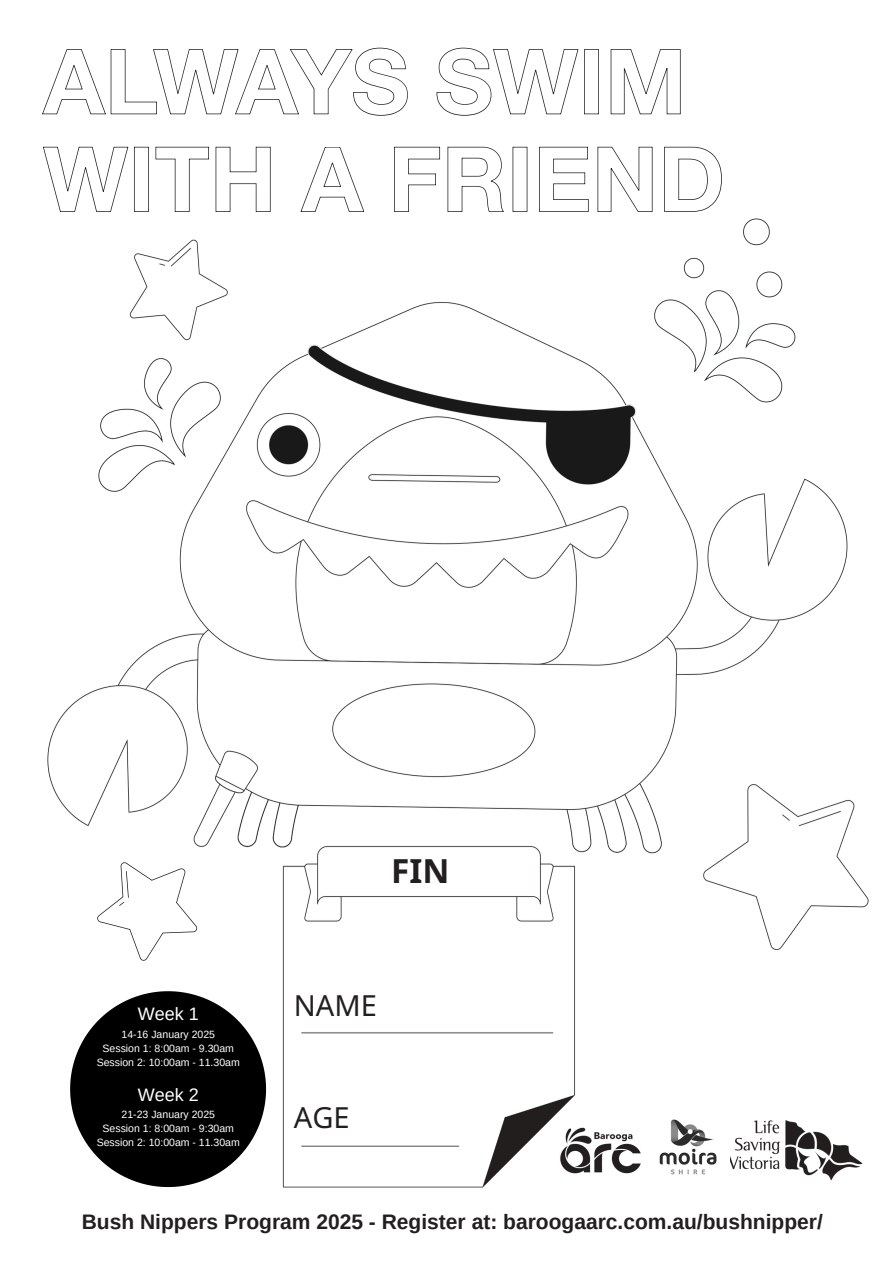
<style>
.page{position:relative;width:894px;height:1264px;background:#fff}
.page>*{position:absolute;margin:0;border:0;box-sizing:border-box;transform-origin:0 0}
.t1{font:700 33.3px "Noto Sans";color:#231f20}
.t2{font:29.1px "Noto Sans";color:#231f20}
.t3{font:700 21px "Arimo";color:#231f20}
.t4{font:18px "Arimo";color:#fff}
.t5{font:10.5px "Arimo";color:#fff}
</style>
<div class="page">
<img style="left:47px;top:218px;width:822px;height:970px">
<svg style="left:97px;top:862px;width:100px;height:99px"></svg>
<svg style="left:43px;top:147px;width:85px;height:65px"></svg>
<svg style="left:134px;top:147px;width:15px;height:65px"></svg>
<svg style="left:155px;top:147px;width:54px;height:65px"></svg>
<svg style="left:215px;top:147px;width:55px;height:65px"></svg>
<svg style="left:300px;top:147px;width:64px;height:65px"></svg>
<svg style="left:42px;top:48px;width:366px;height:68px"></svg>
<svg style="left:436px;top:48px;width:142px;height:68px"></svg>
<svg style="left:584px;top:49px;width:14px;height:65px"></svg>
<svg style="left:610px;top:49px;width:70px;height:65px"></svg>
<svg style="left:394px;top:147px;width:46px;height:65px"></svg>
<svg style="left:447px;top:147px;width:57px;height:65px"></svg>
<svg style="left:512px;top:147px;width:15px;height:65px"></svg>
<svg style="left:539px;top:147px;width:49px;height:65px"></svg>
<svg style="left:597px;top:147px;width:55px;height:65px"></svg>
<svg style="left:664px;top:147px;width:57px;height:65px"></svg>
<svg style="left:70px;top:991px;width:196px;height:195px"></svg>
<svg style="left:576px;top:1110px;width:134px;height:78px"></svg>
<img style="left:643px;top:1114px;width:85px;height:63px">
<img style="left:553px;top:1119px;width:94px;height:61px">
<h1 class="t4" style="left:138px;top:1003px;width:62px">Week 1</h1>
<p class="t5" style="left:122px;top:1028px;width:95px">14-16 January 2025</p>
<p class="t5" style="left:103px;top:1042px;width:133px">Session 1: 8:00am - 9.30am</p>
<p class="t5" style="left:97px;top:1056px;width:144px">Session 2: 10:00am - 11.30am</p>
<p class="t4" style="left:138px;top:1084px;width:62px">Week 2</p>
<p class="t5" style="left:122px;top:1108px;width:95px">21-23 January 2025</p>
<p class="t5" style="left:103px;top:1122px;width:133px">Session 1: 8:00am - 9:30am</p>
<p class="t5" style="left:97px;top:1136px;width:144px">Session 2: 10:00am - 11.30am</p>
<h2 class="t1" style="left:391px;top:847px;width:60px">FIN</h2>
<p class="t2" style="left:294px;top:985px;width:85px">NAME</p>
<p class="t2" style="left:294px;top:1096px;width:57px">AGE</p>
<p class="t3" style="left:82px;top:1209px;width:742px">Bush Nippers Program 2025 - Register at: baroogaarc.com.au/bushnipper/</p>
</div>
